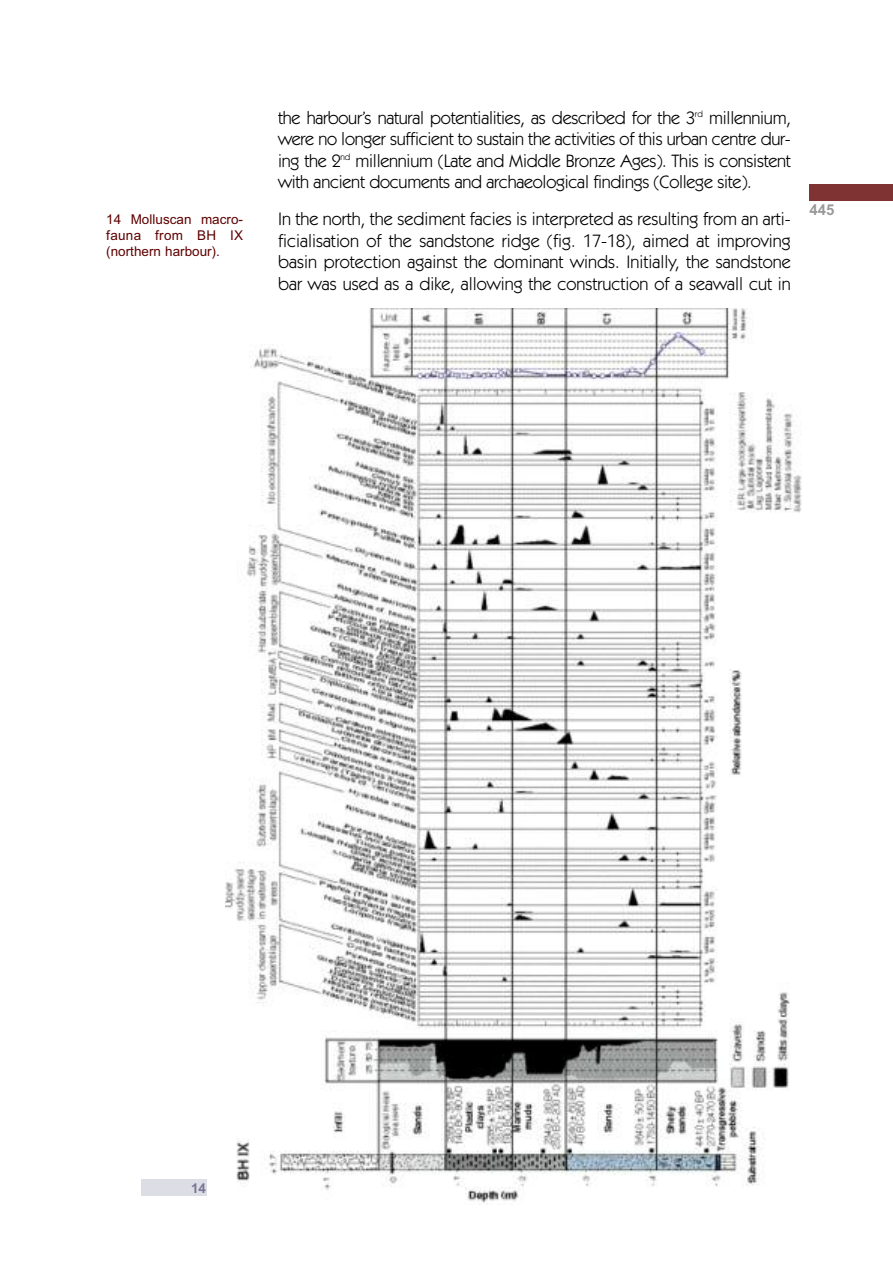
<style>
.page{position:relative;width:893px;height:1263px;background:#fff}
.page>*{position:absolute;margin:0;border:0;box-sizing:border-box;transform-origin:0 0}
.t1{font:18px/21.6px "Itc Kabel";letter-spacing:-.01em;color:#000;text-align:justify}
.t2{font:700 15px "Arial";color:#999}
.t3{font:13.5px/16.2px "Arial";color:#5f0000;text-align:justify}
.t4{font:700 13.5px "Arial";color:#777796}
</style>
<div class="page">
<img style="left:226px;top:308px;width:576px;height:895px">
<div style="left:141px;top:1179px;width:65px;height:16px;background:#dddde5"></div>
<div style="left:810px;top:185px;width:83px;height:16px;background:#7f3333"></div>
<p class="t3" style="left:106px;top:211px;width:138px">14 Molluscan macro&shy;fauna from BH IX (northern harbour).</p>
<p class="t1" style="left:278px;top:108px;width:514px">the harbour’s natural potentialities, as described for the 3<sup>rd</sup> millennium, were no longer sufficient to sustain the activities of this urban centre dur&shy;ing the 2<sup>nd</sup> millennium (Late and Middle Bronze Ages). This is consistent with ancient documents and archaeological findings (College site).</p>
<p class="t1" style="left:278px;top:209px;width:514px">In the north, the sediment facies is interpreted as resulting from an arti&shy;ficialisation of the sandstone ridge (fig. 17-18), aimed at improving basin protection against the dominant winds. Initially, the sandstone bar was used as a dike, allowing the construction of a seawall cut in</p>
<p class="t2" style="left:810px;top:201px;width:27px">445</p>
<p class="t4" style="left:191px;top:1180px;width:17px">14</p>
</div>
